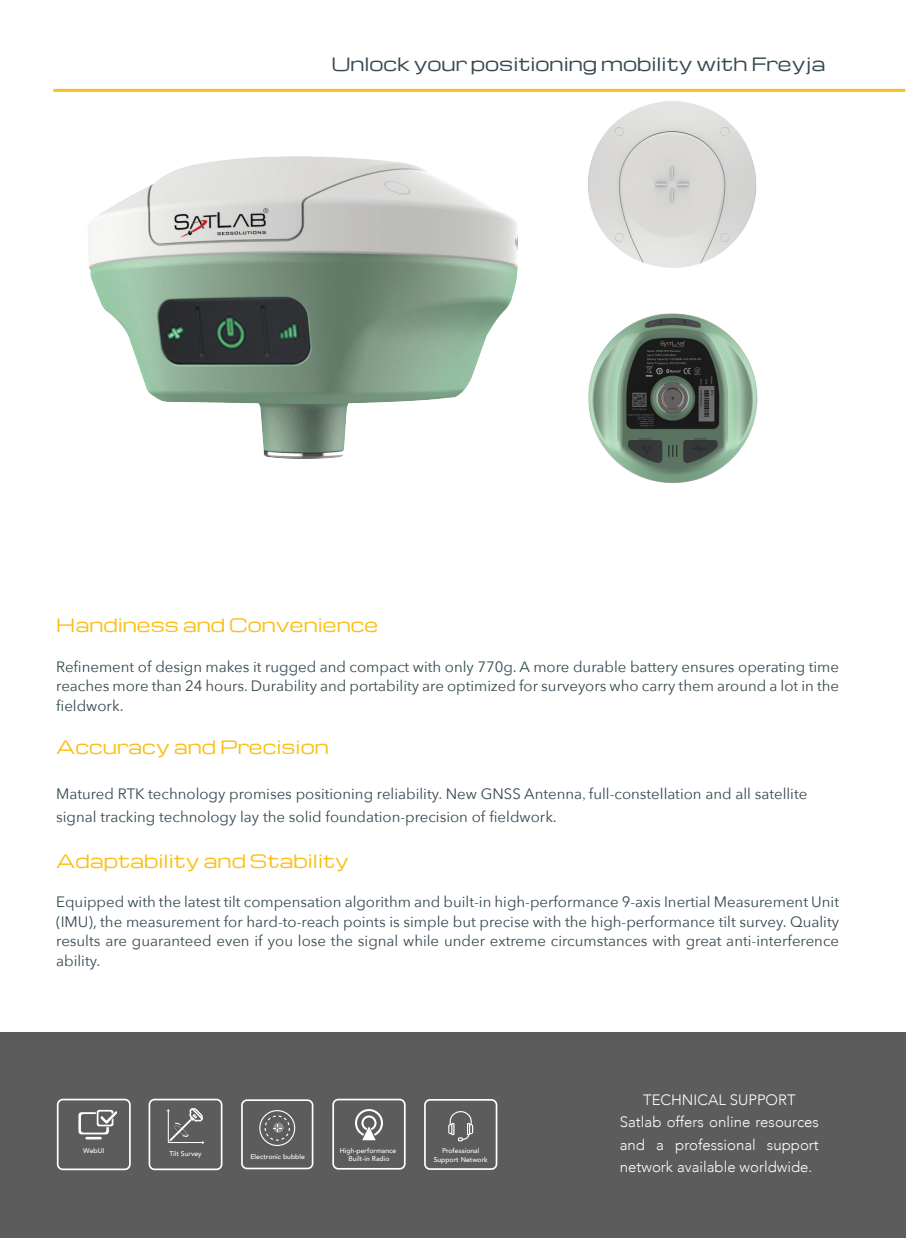
<style>
.page{position:relative;width:906px;height:1238px;background:#fff}
.page>*{position:absolute;margin:0;border:0;box-sizing:border-box;transform-origin:0 0}
.t1{font:18px "Michroma";color:#fac018}
.t2{font:18px "Michroma";color:#364951}
.t3{font:15px/19.5px "Avenir Next";color:#364951;text-align:justify}
.t4{font:300 15px/22.5px "Avenir";color:#fff;text-align:center}
.t5{font:500 6.9px/8.2px "Avenir";color:#fff;text-align:center}
.s1{font-family:"Adobe Song Std";font-weight:300}
</style>
<div class="page">
<img style="left:88px;top:156px;width:430px;height:303px">
<hr style="left:53px;top:89px;width:852px;height:3px;background:#fac018">
<div style="left:0;top:1031px;width:905px;height:206px;background:#5d5c5c"></div>
<svg style="left:332px;top:1098px;width:73px;height:71px"></svg>
<svg style="left:424px;top:1099px;width:73px;height:70px"></svg>
<svg style="left:149px;top:1098px;width:73px;height:72px"></svg>
<svg style="left:57px;top:1098px;width:74px;height:72px"></svg>
<svg style="left:241px;top:1099px;width:72px;height:70px"></svg>
<svg style="left:273px;top:1122px;width:11px;height:10px"></svg>
<img style="left:588px;top:320px;width:170px;height:163px">
<img style="left:538px;top:88px;width:247px;height:232px">
<p class="t2" style="left:332px;top:54px;width:495px">Unlock your positioning mobility with Freyja</p>
<p class="t1" style="left:56px;top:615px;width:324px">Handiness and Convenience</p>
<p class="t3" style="left:56px;top:656px;width:784px">Refinement of design makes it rugged and compact with only 770g. A more durable battery ensures operating time reaches more than 24 hours. Durability and portability are optimized for surveyors who carry them around a lot in the fieldwork.</p>
<p class="t1" style="left:56px;top:737px;width:274px">Accuracy and Precision</p>
<p class="t3" style="left:56px;top:782px;width:752px;line-height:22.5px">Matured RTK technology promises positioning reliability. New GNSS Antenna<span class="s1">,</span> full-constellation and all satellite signal tracking technology lay the solid foundation-precision of fieldwork.</p>
<p class="t1" style="left:56px;top:851px;width:294px">Adaptability and Stability</p>
<p class="t3" style="left:56px;top:891px;width:784px">Equipped with the latest tilt compensation algorithm and built-in high-performance 9-axis Inertial Measurement Unit (IMU), the measurement for hard-to-reach points is simple but precise with the high-performance tilt survey. Quality results are guaranteed even if you lose the signal while under extreme circumstances with great anti-interference ability.</p>
<p class="t5" style="left:83px;top:1146px;width:23px">WebUI</p>
<p class="t5" style="left:169px;top:1148px;width:34px">Tilt Survey</p>
<p class="t5" style="left:250px;top:1152px;width:56px">Electronic bubble</p>
<p class="t5" style="left:340px;top:1146px;width:58px">High-performance<br>Built-in Radio</p>
<p class="t5" style="left:434px;top:1146px;width:56px">Professional<br>Support Network</p>
<p class="t4" style="left:620px;top:1088px;width:201px">TECHNICAL SUPPORT<br>Satlab offers online resources and a professional support network available worldwide.</p>
</div>
